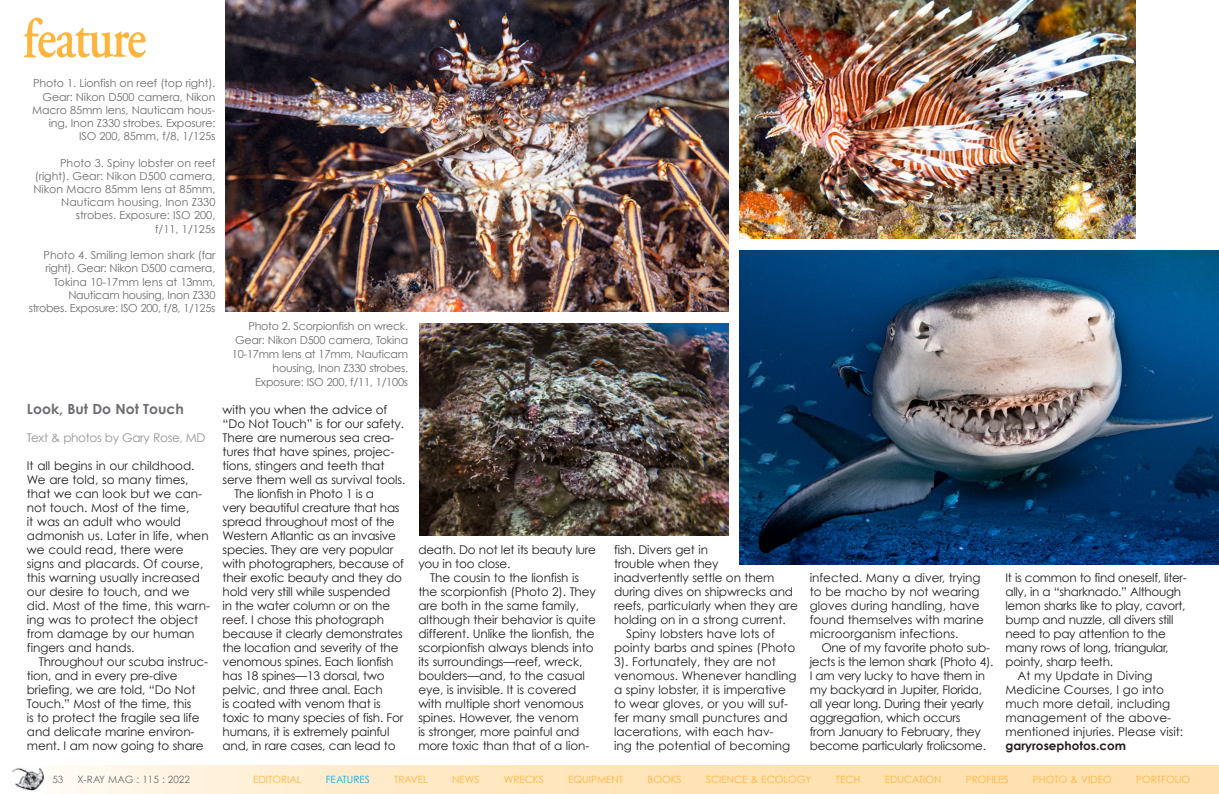
<style>
.page{position:relative;width:1219px;height:794px;background:#fff}
.page>*{position:absolute;margin:0;border:0;box-sizing:border-box;transform-origin:0 0}
.t1{font:700 14px "Century Gothic";color:#6c6d70}
.t2{font:12px/14px "Century Gothic";letter-spacing:-.01em;color:#231f20}
.t3{font:12px "Century Gothic";letter-spacing:-.025em;color:#939598}
.t4{font:700 12px "Century Gothic";color:#231f20}
.t5{font:11px/13.2px "Century Gothic";letter-spacing:-.01em;color:#6c6d70;text-align:right}
.t6{font:10px "Century Gothic";color:#ffb53d}
.t7{font:10px "Century Gothic";color:#6c6d70}
.t8{font:10px "Century Gothic";color:#00aeef}
</style>
<div class="page">
<svg style="left:44px;top:765px;width:1175px;height:29px;background:#fee7c2"></svg>
<img style="left:12px;top:768px;width:32px;height:22px">
<img style="left:740px;top:0;width:395px;height:238px">
<img style="left:226px;top:0;width:503px;height:312px">
<svg style="left:24px;top:18px;width:122px;height:40px"></svg>
<img style="left:740px;top:250px;width:479px;height:315px">
<img style="left:420px;top:323px;width:309px;height:213px">
<p class="t5" style="left:32px;top:77px;width:185px">Photo 1. Lionfish on reef (top right).<br>Gear: Nikon D500 camera, Nikon<br>Macro 85mm lens, Nauticam hous&shy;ing, Inon Z330 strobes. Exposure:<br>ISO 200, 85mm, f/8, 1/125s</p>
<p class="t5" style="left:33px;top:156px;width:184px">Photo 3. Spiny lobster on reef (right). Gear: Nikon D500 camera,<br>Nikon Macro 85mm lens at 85mm,<br>Nauticam housing, Inon Z330 strobes. Exposure: ISO 200,<br>f/11, 1/125s</p>
<p class="t5" style="left:29px;top:248px;width:188px">Photo 4. Smiling lemon shark (far right). Gear: Nikon D500 camera,<br>Tokina 10-17mm lens at 13mm,<br>Nauticam housing, Inon Z330 strobes. Exposure: ISO 200, f/8, 1/125s</p>
<p class="t5" style="left:232px;top:319px;width:178px;line-height:14px">Photo 2. Scorpionfish on wreck.<br>Gear: Nikon D500 camera, Tokina<br>10-17mm lens at 17mm, Nauticam housing, Inon Z330 strobes.<br>Exposure: ISO 200, f/11, 1/100s</p>
<p class="t1" style="left:27px;top:400px;width:158px">Look, But Do Not Touch</p>
<p class="t3" style="left:27px;top:430px;width:180px">Text &amp; photos by Gary Rose, MD</p>
<p class="t2" style="left:27px;top:458px;width:185px">It all begins in our childhood.<br>We are told, so many times, that we can look but we can&shy;not touch. Most of the time,<br>it was an adult who would admonish us. Later in life, when we could read, there were signs and placards. Of course, this warning usually increased our desire to touch, and we did. Most of the time, this warn&shy;ing was to protect the object from damage by our human fingers and hands.</p>
<p class="t2" style="left:27px;top:654px;width:183px;text-indent:12px">Throughout our scuba instruc&shy;tion, and in every pre-dive briefing, we are told, “Do Not<br>Touch.” Most of the time, this<br>is to protect the fragile sea life and delicate marine environ&shy;ment. I am now going to share</p>
<p class="t2" style="left:223px;top:402px;width:166px">with you when the advice of</p>
<p class="t2" style="left:223px;top:416px;width:183px">“Do Not Touch” is for our safety.</p>
<p class="t2" style="left:223px;top:430px;width:173px">There are numerous sea crea-</p>
<p class="t2" style="left:223px;top:444px;width:173px">tures that have spines, projec-</p>
<p class="t2" style="left:223px;top:458px;width:163px">tions, stingers and teeth that</p>
<p class="t2" style="left:223px;top:472px;width:184px">serve them well as survival tools.</p>
<p class="t2" style="left:234px;top:486px;width:141px">The lionfish in Photo 1 is a</p>
<p class="t2" style="left:223px;top:500px;width:178px">very beautiful creature that has</p>
<p class="t2" style="left:223px;top:514px;width:173px">spread throughout most of the</p>
<p class="t2" style="left:223px;top:528px;width:175px">Western Atlantic as an invasive</p>
<p class="t2" style="left:223px;top:542px;width:172px">species. They are very popular</p>
<p class="t2" style="left:223px;top:556px;width:183px">with photographers, because of</p>
<p class="t2" style="left:223px;top:570px;width:181px">their exotic beauty and they do</p>
<p class="t2" style="left:223px;top:584px;width:169px">hold very still while suspended</p>
<p class="t2" style="left:223px;top:598px;width:169px">in the water column or on the</p>
<p class="t2" style="left:223px;top:612px;width:163px">reef. I chose this photograph</p>
<p class="t2" style="left:223px;top:626px;width:182px">because it clearly demonstrates</p>
<p class="t2" style="left:223px;top:640px;width:177px">the location and severity of the</p>
<p class="t2" style="left:223px;top:654px;width:172px">venomous spines. Each lionfish</p>
<p class="t2" style="left:223px;top:668px;width:164px">has 18 spines—13 dorsal, two</p>
<p class="t2" style="left:223px;top:682px;width:162px">pelvic, and three anal. Each</p>
<p class="t2" style="left:223px;top:696px;width:160px">is coated with venom that is</p>
<p class="t2" style="left:223px;top:710px;width:182px">toxic to many species of fish. For</p>
<p class="t2" style="left:223px;top:724px;width:168px">humans, it is extremely painful</p>
<p class="t2" style="left:223px;top:738px;width:174px">and, in rare cases, can lead to</p>
<p class="t2" style="left:418px;top:542px;width:179px">death. Do not let its beauty lure you in too close.</p>
<p class="t2" style="left:418px;top:570px;width:179px;text-indent:12px">The cousin to the lionfish is the scorpionfish (Photo 2). They are both in the same family, although their behavior is quite different. Unlike the lionfish, the scorpionfish always blends into its surroundings—reef, wreck, boulders—and, to the casual eye, is invisible. It is covered with multiple short venomous spines. However, the venom<br>is stronger, more painful and more toxic than that of a lion-</p>
<p class="t2" style="left:614px;top:542px;width:95px">fish. Divers get in</p>
<p class="t2" style="left:614px;top:556px;width:106px">trouble when they</p>
<p class="t2" style="left:614px;top:570px;width:162px">inadvertently settle on them</p>
<p class="t2" style="left:614px;top:584px;width:181px">during dives on shipwrecks and</p>
<p class="t2" style="left:614px;top:598px;width:185px">reefs, particularly when they are</p>
<p class="t2" style="left:614px;top:612px;width:173px">holding on in a strong current.</p>
<p class="t2" style="left:626px;top:626px;width:150px">Spiny lobsters have lots of</p>
<p class="t2" style="left:614px;top:640px;width:183px">pointy barbs and spines (Photo</p>
<p class="t2" style="left:614px;top:654px;width:163px">3). Fortunately, they are not</p>
<p class="t2" style="left:614px;top:668px;width:184px">venomous. Whenever handling</p>
<p class="t2" style="left:614px;top:682px;width:174px">a spiny lobster, it is imperative</p>
<p class="t2" style="left:614px;top:696px;width:176px">to wear gloves, or you will suf-</p>
<p class="t2" style="left:614px;top:710px;width:175px">fer many small punctures and</p>
<p class="t2" style="left:614px;top:724px;width:161px">lacerations, with each hav-</p>
<p class="t2" style="left:614px;top:738px;width:178px">ing the potential of becoming</p>
<p class="t2" style="left:810px;top:570px;width:176px">infected. Many a diver, trying to be macho by not wearing gloves during handling, have found themselves with marine microorganism infections.</p>
<p class="t2" style="left:810px;top:640px;width:185px;text-indent:12px">One of my favorite photo sub&shy;jects is the lemon shark (Photo 4).<br>I am very lucky to have them in my backyard in Jupiter, Florida, all year long. During their yearly aggregation, which occurs<br>from January to February, they become particularly frolicsome.</p>
<p class="t2" style="left:1005px;top:570px;width:183px">It is common to find oneself, liter-</p>
<p class="t2" style="left:1005px;top:584px;width:177px">ally, in a “sharknado.” Although</p>
<p class="t2" style="left:1005px;top:598px;width:182px">lemon sharks like to play, cavort,</p>
<p class="t2" style="left:1005px;top:612px;width:169px">bump and nuzzle, all divers still</p>
<p class="t2" style="left:1005px;top:626px;width:162px">need to pay attention to the</p>
<p class="t2" style="left:1005px;top:640px;width:165px">many rows of long, triangular,</p>
<p class="t2" style="left:1005px;top:654px;width:109px">pointy, sharp teeth.</p>
<p class="t2" style="left:1017px;top:668px;width:137px">At my Update in Diving</p>
<p class="t2" style="left:1005px;top:682px;width:160px">Medicine Courses, I go into</p>
<p class="t2" style="left:1005px;top:696px;width:166px">much more detail, including</p>
<p class="t2" style="left:1005px;top:710px;width:167px">management of the above-</p>
<p class="t2" style="left:1005px;top:724px;width:179px">mentioned injuries. Please visit:</p>
<p class="t4" style="left:1005px;top:738px;width:122px">garyrosephotos.com</p>
<p class="t7" style="left:52px;top:773px;width:13px">53</p>
<p class="t7" style="left:78px;top:773px;width:114px">X-RAY MAG : 115 : 2022</p>
<p class="t6" style="left:253px;top:773px;width:50px">EDITORIAL</p>
<p class="t8" style="left:326px;top:773px;width:46px">FEATURES</p>
<p class="t6" style="left:394px;top:773px;width:35px">TRAVEL</p>
<p class="t6" style="left:452px;top:773px;width:29px">NEWS</p>
<p class="t6" style="left:504px;top:773px;width:42px">WRECKS</p>
<p class="t6" style="left:568px;top:773px;width:57px">EQUIPMENT</p>
<p class="t6" style="left:648px;top:773px;width:36px">BOOKS</p>
<p class="t6" style="left:706px;top:773px;width:107px">SCIENCE &amp; ECOLOGY</p>
<p class="t6" style="left:836px;top:773px;width:26px">TECH</p>
<p class="t6" style="left:885px;top:773px;width:58px">EDUCATION</p>
<p class="t6" style="left:966px;top:773px;width:44px">PROFILES</p>
<p class="t6" style="left:1033px;top:773px;width:80px">PHOTO &amp; VIDEO</p>
<p class="t6" style="left:1136px;top:773px;width:56px">PORTFOLIO</p>
</div>
